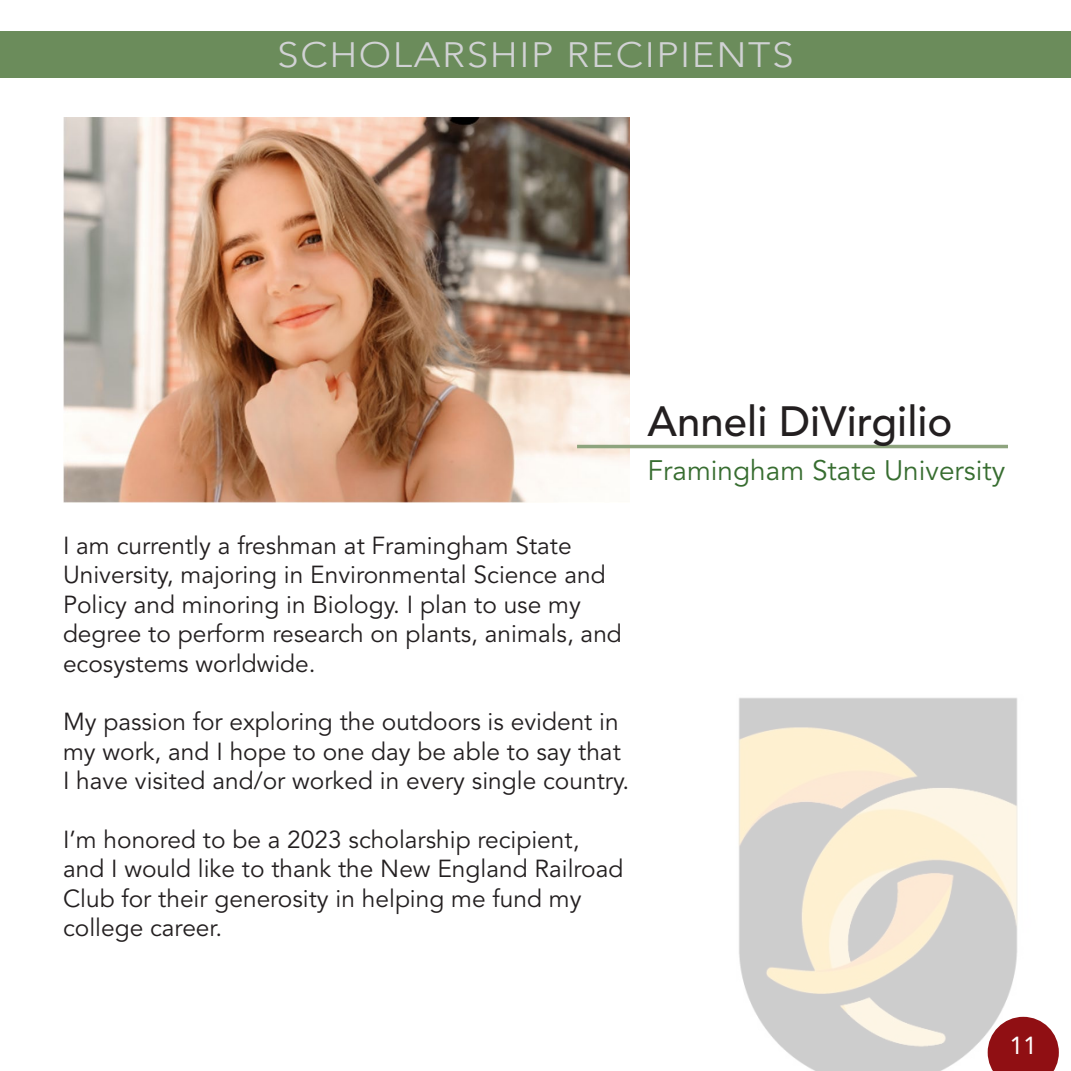
<style>
.page{position:relative;width:1071px;height:1071px;background:#fff}
.page>*{position:absolute;margin:0;border:0;box-sizing:border-box;transform-origin:0 0}
.t1{font:500 42px "Avenir LT Std";color:#231f20}
.t2{font:300 35px "Avenir LT Std";letter-spacing:.04em;color:#d1d2d4;scale:1.11 1}
.t3{font:28px "Avenir LT Std";color:#376d30}
.t4{font:24.5px/29.4px "Avenir LT Std";color:#231f20}
.t5{font:24.5px "Avenir LT Std";color:#fff}
</style>
<div class="page">
<div style="left:0;top:32px;width:1071px;height:46px;background:#6b8c5b"></div>
<img style="left:63px;top:117px;width:567px;height:386px">
<hr style="left:577px;top:445px;width:431px;height:3px;background:#8ea47e">
<img style="left:738px;top:697px;width:289px;height:374px">
<svg style="left:988px;top:1017px;width:71px;height:54px;background:#a03336"></svg>
<h2 class="t2" style="left:277px;top:35px;width:467px">SCHOLARSHIP RECIPIENTS</h2>
<p class="t4" style="left:63px;top:532px;width:560px">I am currently a freshman at Framingham State University, majoring in Environmental Science and Policy and minoring in Biology. I plan to use my degree to perform research on plants, animals, and ecosystems worldwide.</p>
<p class="t4" style="left:63px;top:708px;width:568px">My passion for exploring the outdoors is evident in my work, and I hope to one day be able to say that<br>I have visited and/or worked in every single country.</p>
<p class="t4" style="left:63px;top:826px;width:562px">I’m honored to be a 2023 scholarship recipient, and I would like to thank the New England Railroad<br>Club for their generosity in helping me fund my</p>
<p class="t4" style="left:63px;top:914px;width:161px">college career.</p>
<p class="t1" style="left:648px;top:397px;width:306px">Anneli DiVirgilio</p>
<p class="t3" style="left:648px;top:454px;width:359px">Framingham State University</p>
<p class="t5" style="left:1010px;top:1031px;width:29px">11</p>
</div>
